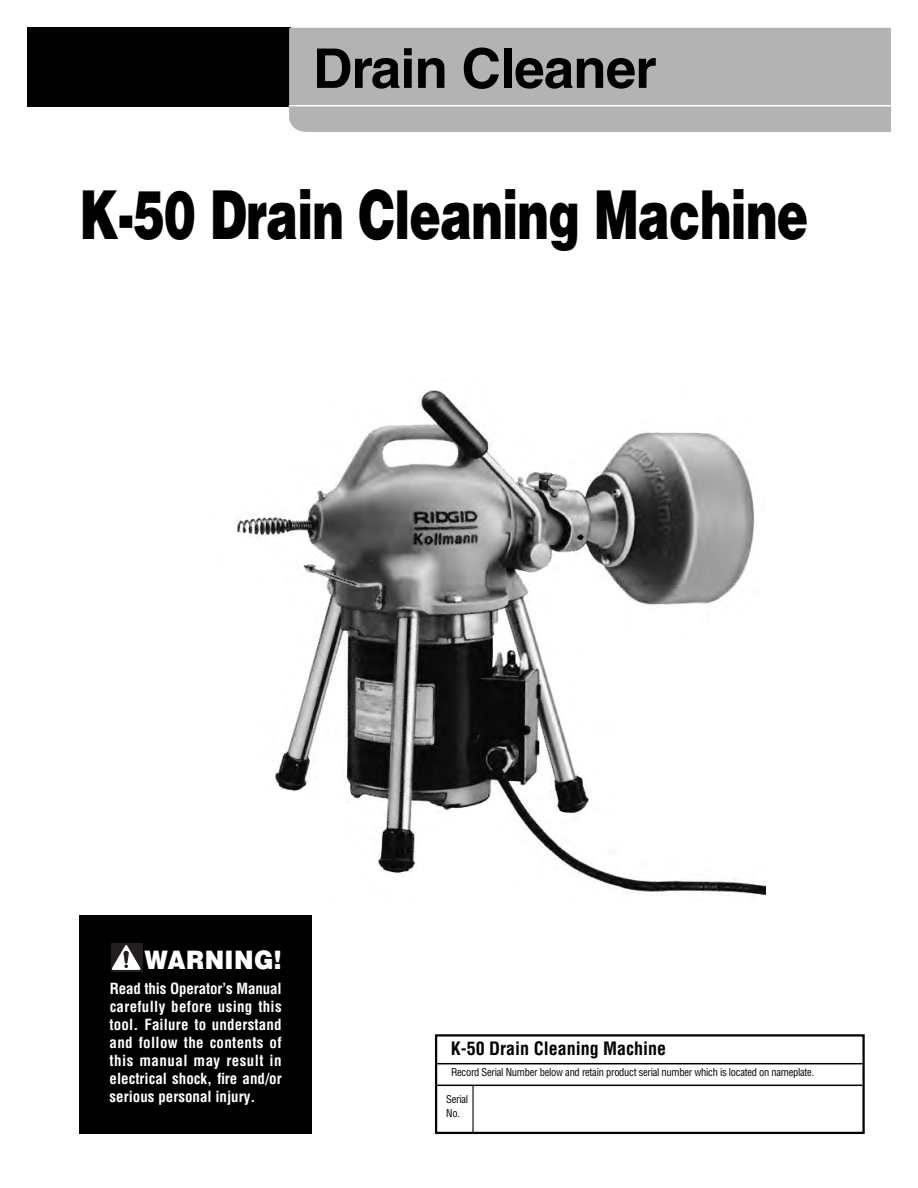
<style>
.page{position:relative;width:918px;height:1188px;background:#fff}
.page>*{position:absolute;margin:0;border:0;box-sizing:border-box;transform-origin:0 0}
.t1{font:900 67.5px "Helvetica LT Std";letter-spacing:-.015em;color:#000;scale:.7 1}
.t2{font:700 54.75px "Helvetica LT Std";letter-spacing:-.015em;color:#000}
.t3{font:900 25.5px "Helvetica LT Std";letter-spacing:.015em;color:#fff;scale:.92 1}
.t4{font:700 condensed 18px "Helvetica LT Std";color:#000}
.t5{font:700 condensed 15px/18px "Helvetica LT Std";color:#fff;text-align:justify}
.t6{font:condensed 10.5px/13.5px "Helvetica LT Std";letter-spacing:-.025em;color:#000}
</style>
<div class="page">
<div style="left:80px;top:915px;width:232px;height:219px;background:#000"></div>
<div style="left:435px;top:1034px;width:430px;height:100px;border:2px solid #000"></div>
<hr style="left:437px;top:1063px;width:425px;height:1px;background:#000">
<hr style="left:437px;top:1085px;width:425px;height:1px;background:#000">
<hr style="left:472px;top:1086px;width:2px;height:46px;background:#000">
<div style="left:111px;top:943px;width:31px;height:29px;background:#231f20"></div>
<svg style="left:112px;top:945px;width:29px;height:25px"></svg>
<div style="left:27px;top:28px;width:264px;height:79px;background:#000"></div>
<div style="left:289px;top:28px;width:602px;height:104px;background:#b3b3b3"></div>
<hr style="left:289px;top:105px;width:602px;height:1px;background:#fff">
<img style="left:236px;top:390px;width:529px;height:506px">
<h2 class="t2" style="left:313px;top:49px;width:345px">Drain Cleaner</h2>
<h1 class="t1" style="left:79px;top:191px;width:1043px">K-50 Drain Cleaning Machine</h1>
<h3 class="t3" style="left:145px;top:951px;width:151px">WARNING!</h3>
<p class="t5" style="left:110px;top:981px;width:174px">Read this Operator’s Manual carefully before using this tool. Failure to understand and follow the contents of this manual may result in electrical shock, fire and/or serious personal injury.</p>
<p class="t4" style="left:451px;top:1042px;width:217px">K-50 Drain Cleaning Machine</p>
<p class="t6" style="left:451px;top:1067px;width:365px">Record Serial Number below and retain product serial number which is located on nameplate.</p>
<p class="t6" style="left:446px;top:1094px;width:24px">Serial<br>No.</p>
</div>
